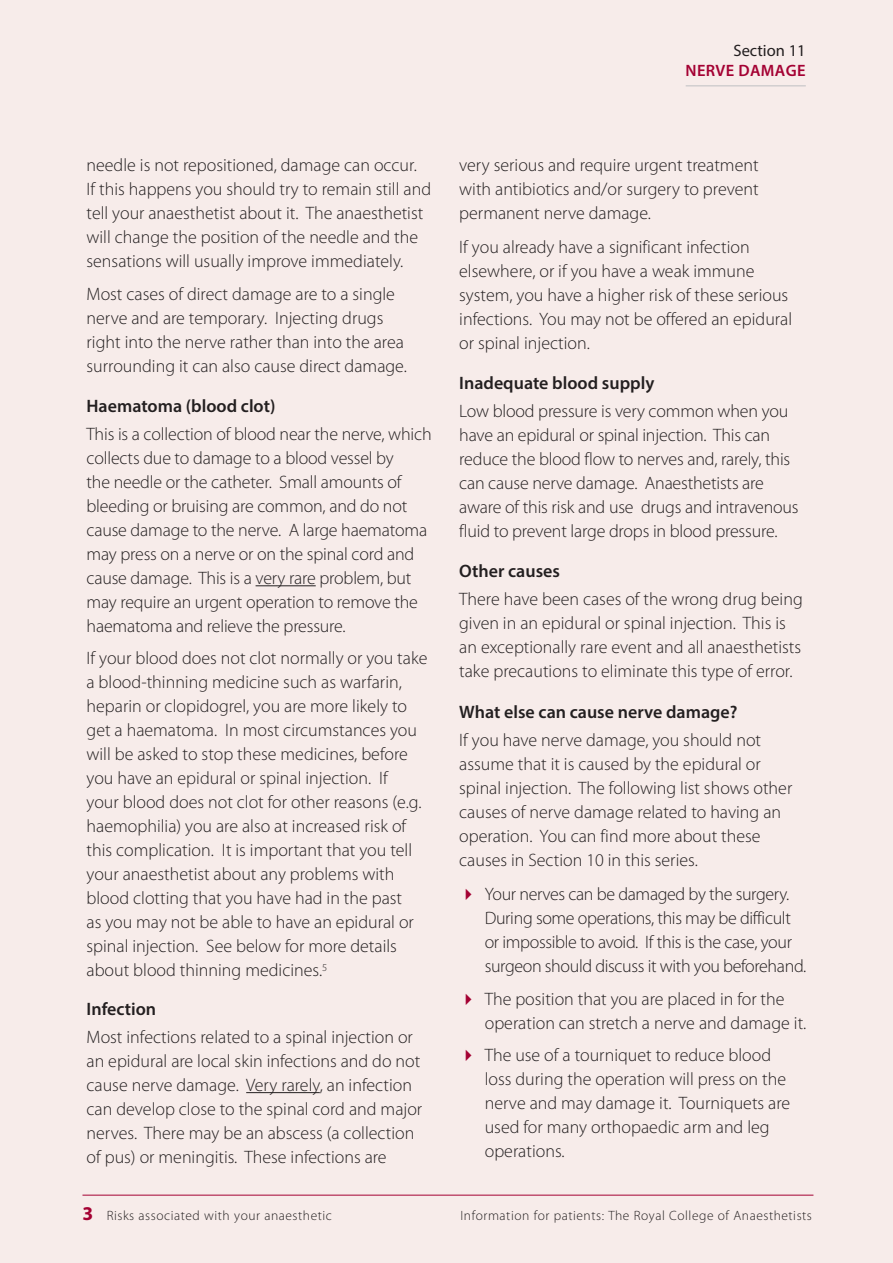
<style>
.page{position:relative;width:893px;height:1263px;background:#f7ecea}
.page>*{position:absolute;margin:0;border:0;box-sizing:border-box;transform-origin:0 0}
.t1{font:300 18px/24px "Myriad Pro";color:#231f20}
.t2{font:300 18px/24px "Myriad Pro";letter-spacing:-.02em;color:#231f20}
.t3{font:600 18px "Myriad Pro";color:#231f20}
.t4{font:600 16.5px "Myriad Pro";letter-spacing:.02em;color:#a40133}
.t5{font:16.5px "Myriad Pro";color:#231f20}
.t6{font:300 13.5px "Myriad Pro";letter-spacing:.04em;color:#231f20}
.s1{font-weight:700;font-size:19.5px;color:#a40133}
</style>
<div class="page">
<hr style="left:82px;top:1195px;width:731px;height:1px;background:#a40133">
<hr style="left:686px;top:85px;width:120px;height:1px;background:#bebfc2">
<hr style="left:256px;top:585px;width:60px;height:1px;background:#231f20">
<hr style="left:246px;top:1092px;width:74px;height:1px;background:#231f20">
<p class="t5" style="left:734px;top:41px;width:74px">Section 11</p>
<p class="t4" style="left:686px;top:60px;width:121px">nerve damage</p>
<p class="t1" style="left:87px;top:153px;width:346px">needle is not repositioned, damage can occur.<br>If this happens you should try to remain still and tell your anaesthetist about it. The anaesthetist will change the position of the needle and the sensations will usually improve immediately.</p>
<p class="t1" style="left:87px;top:281px;width:322px">Most cases of direct damage are to a single nerve and are temporary. Injecting drugs right into the nerve rather than into the area surrounding it can also cause direct damage.</p>
<p class="t3" style="left:87px;top:394px;width:190px">Haematoma (blood clot)</p>
<p class="t1" style="left:87px;top:422px;width:347px">This is a collection of blood near the nerve, which collects due to damage to a blood vessel by<br>the needle or the catheter. Small amounts of bleeding or bruising are common, and do not cause damage to the nerve. A large haematoma may press on a nerve or on the spinal cord and cause damage. This is a very rare problem, but may require an urgent operation to remove the haematoma and relieve the pressure.</p>
<p class="t1" style="left:87px;top:646px;width:342px">If your blood does not clot normally or you take a blood-thinning medicine such as warfarin, heparin or clopidogrel, you are more likely to get a haematoma. In most circumstances you will be asked to stop these medicines, before you have an epidural or spinal injection. If<br>your blood does not clot for other reasons (e.g. haemophilia) you are also at increased risk of this complication. It is important that you tell your anaesthetist about any problems with blood clotting that you have had in the past<br>as you may not be able to have an epidural or spinal injection. See below for more details about blood thinning medicines.<sup>5</sup></p>
<p class="t3" style="left:87px;top:997px;width:71px">Infection</p>
<p class="t1" style="left:87px;top:1025px;width:337px">Most infections related to a spinal injection or an epidural are local skin infections and do not cause nerve damage. Very rarely, an infection can develop close to the spinal cord and major nerves. There may be an abscess (a collection of pus) or meningitis. These infections are</p>
<p class="t1" style="left:459px;top:153px;width:301px;text-align:justify">very serious and require urgent treatment with antibiotics and/or surgery to prevent permanent nerve damage.</p>
<p class="t1" style="left:459px;top:234px;width:334px">If you already have a significant infection elsewhere, or if you have a weak immune system, you have a higher risk of these serious infections. You may not be offered an epidural or spinal injection.</p>
<p class="t3" style="left:459px;top:371px;width:197px">Inadequate blood supply</p>
<p class="t1" style="left:459px;top:399px;width:341px">Low blood pressure is very common when you have an epidural or spinal injection. This can reduce the blood flow to nerves and, rarely, this can cause nerve damage. Anaesthetists are aware of this risk and use drugs and intravenous fluid to prevent large drops in blood pressure.</p>
<p class="t3" style="left:459px;top:560px;width:102px">Other causes</p>
<p class="t1" style="left:459px;top:587px;width:345px">There have been cases of the wrong drug being given in an epidural or spinal injection. This is an exceptionally rare event and all anaesthetists take precautions to eliminate this type of error.</p>
<p class="t3" style="left:459px;top:700px;width:280px">What else can cause nerve damage?</p>
<p class="t1" style="left:459px;top:728px;width:335px">If you have nerve damage, you should not assume that it is caused by the epidural or spinal injection. The following list shows other causes of nerve damage related to having an operation. You can find more about these causes in Section 10 in this series.</p>
<p class="t2" style="left:485px;top:882px;width:323px">Your nerves can be damaged by the surgery.<br>During some operations, this may be difficult or impossible to avoid. If this is the case, your surgeon should discuss it with you beforehand.</p>
<p class="t1" style="left:485px;top:987px;width:323px">The position that you are placed in for the operation can stretch a nerve and damage it.</p>
<p class="t1" style="left:485px;top:1043px;width:307px">The use of a tourniquet to reduce blood loss during the operation will press on the nerve and may damage it. Tourniquets are used for many orthopaedic arm and leg operations.</p>
<p class="t6" style="left:82px;top:1207px;width:251px"><span class="s1">3</span> Risks associated with your anaesthetic</p>
<p class="t6" style="left:461px;top:1207px;width:353px">Information for patients: The Royal College of Anaesthetists</p>
</div>
